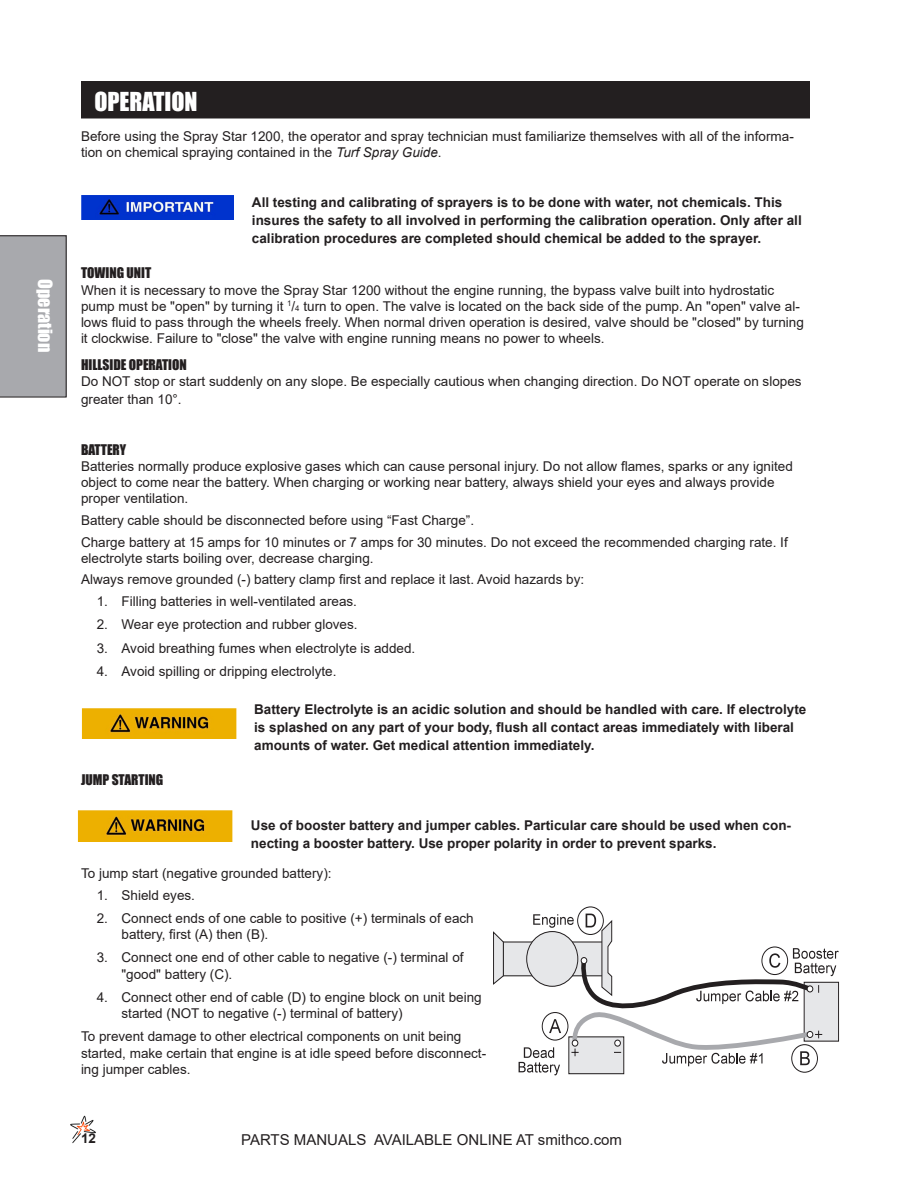
<style>
.page{position:relative;width:918px;height:1188px;background:#fff}
.page>*{position:absolute;margin:0;border:0;box-sizing:border-box;transform-origin:0 0}
.Header_Left{font:24px "Impact";color:#fff}
.t1{font:18px "Impact";color:#fff}
.t2{font:15px "Arial";color:#231f20}
.Body_text{font:13.5px/16.2px "Arial";color:#231f20}
.Warning_Danger_Caution{font:700 13.5px/18px "Arial";color:#231f20}
._1__2__3{font:13.5px/16.2px "Arial";color:#231f20}
.Subhead_1{font:13.5px "Impact";color:#231f20}
.s1{font-style:italic}
.s2{font-size:7.8px}
</style>
<div class="page">
<img style="left:70px;top:1115px;width:26px;height:28px">
<div style="left:0;top:235px;width:67px;height:162px;background:#a8a9ad"></div>
<div style="left:503px;top:942px;width:104px;height:34px;background:#e6e7e9"></div>
<svg style="left:493px;top:931px;width:11px;height:54px"></svg>
<svg style="left:578px;top:907px;width:25px;height:27px"></svg>
<div style="left:577px;top:907px;width:27px;height:28px;border:1px solid #231f20;border-radius:50%"></div>
<svg style="left:519px;top:914px;width:320px;height:161px"></svg>
<div style="left:81px;top:81px;width:729px;height:30px;background:#231f20"></div>
<div style="left:81px;top:111px;width:729px;height:7px;background:#231f20"></div>
<img style="left:81px;top:708px;width:155px;height:31px">
<img style="left:78px;top:810px;width:155px;height:31px">
<img style="left:81px;top:195px;width:153px;height:24px">
<h2 class="t1" style="left:59px;top:279px;width:74px;rotate:90deg">Operation</h2>
<p class="Header_Left" style="left:94px;top:83px;width:105px">OPERATION</p>
<p class="Body_text" style="left:81px;top:128px;width:714px">Before using the Spray Star 1200, the operator and spray technician must familiarize themselves with all of the informa&shy;tion on chemical spraying contained in the <span class="s1">Turf Spray Guide</span>.</p>
<p class="Warning_Danger_Caution" style="left:252px;top:194px;width:551px">All testing and calibrating of sprayers is to be done with water, not chemicals. This insures the safety to all involved in performing the calibration operation. Only after all calibration procedures are completed should chemical be added to the sprayer.</p>
<p class="Subhead_1" style="left:81px;top:263px;width:72px">TOWING UNIT</p>
<p class="Body_text" style="left:81px;top:282px;width:724px">When it is necessary to move the Spray Star 1200 without the engine running, the bypass valve built into hydrostatic pump must be "open" by turning it <sup>1</sup>/<span class="s2">4</span> turn to open. The valve is located on the back side of the pump. An "open" valve al&shy;lows fluid to pass through the wheels freely. When normal driven operation is desired, valve should be "closed" by turning it clockwise. Failure to "close" the valve with engine running means no power to wheels.</p>
<p class="Subhead_1" style="left:81px;top:354px;width:107px">HILLSIDE OPERATION</p>
<p class="Body_text" style="left:81px;top:373px;width:722px;line-height:18px">Do NOT stop or start suddenly on any slope. Be especially cautious when changing direction. Do NOT operate on slopes greater than 10°.</p>
<p class="Subhead_1" style="left:81px;top:439px;width:47px">BATTERY</p>
<p class="Body_text" style="left:81px;top:458px;width:713px">Batteries normally produce explosive gases which can cause personal injury. Do not allow flames, sparks or any ignited object to come near the battery. When charging or working near battery, always shield your eyes and always provide proper ventilation.</p>
<p class="Body_text" style="left:81px;top:512px;width:395px">Battery cable should be disconnected before using “Fast Charge”.</p>
<p class="Body_text" style="left:81px;top:534px;width:708px">Charge battery at 15 amps for 10 minutes or 7 amps for 30 minutes. Do not exceed the recommended charging rate. If electrolyte starts boiling over, decrease charging.</p>
<p class="Body_text" style="left:81px;top:571px;width:505px">Always remove grounded (-) battery clamp first and replace it last. Avoid hazards by:</p>
<p class="_1__2__3" style="left:97px;top:593px;width:262px">1. Filling batteries in well-ventilated areas.</p>
<p class="_1__2__3" style="left:97px;top:616px;width:262px">2. Wear eye protection and rubber gloves.</p>
<p class="_1__2__3" style="left:97px;top:640px;width:320px">3. Avoid breathing fumes when electrolyte is added.</p>
<p class="_1__2__3" style="left:97px;top:663px;width:241px">4. Avoid spilling or dripping electrolyte.</p>
<p class="Warning_Danger_Caution" style="left:254px;top:701px;width:554px">Battery Electrolyte is an acidic solution and should be handled with care. If electrolyte is splashed on any part of your body, flush all contact areas immediately with liberal amounts of water. Get medical attention immediately.</p>
<p class="Subhead_1" style="left:81px;top:770px;width:84px">JUMP STARTING</p>
<p class="Warning_Danger_Caution" style="left:251px;top:817px;width:542px">Use of booster battery and jumper cables. Particular care should be used when con&shy;necting a booster battery. Use proper polarity in order to prevent sparks.</p>
<p class="Body_text" style="left:81px;top:865px;width:252px">To jump start (negative grounded battery):</p>
<p class="_1__2__3" style="left:97px;top:887px;width:100px">1. Shield eyes.</p>
<p class="_1__2__3" style="left:122px;top:910px;width:354px;text-indent:-25px">2. Connect ends of one cable to positive (+) terminals of each battery, first (A) then (B).</p>
<p class="_1__2__3" style="left:122px;top:949px;width:344px;text-indent:-25px">3. Connect one end of other cable to negative (-) terminal of "good" battery (C).</p>
<p class="_1__2__3" style="left:122px;top:989px;width:362px;text-indent:-25px">4. Connect other end of cable (D) to engine block on unit being started (NOT to negative (-) terminal of battery)</p>
<p class="Body_text" style="left:81px;top:1028px;width:407px">To prevent damage to other electrical components on unit being started, make certain that engine is at idle speed before disconnect&shy;ing jumper cables.</p>
<p class="Warning_Danger_Caution" style="left:81px;top:1130px;width:17px">12</p>
<p class="t2" style="left:241px;top:1129px;width:382px">PARTS MANUALS AVAILABLE ONLINE AT smithco.com</p>
</div>
